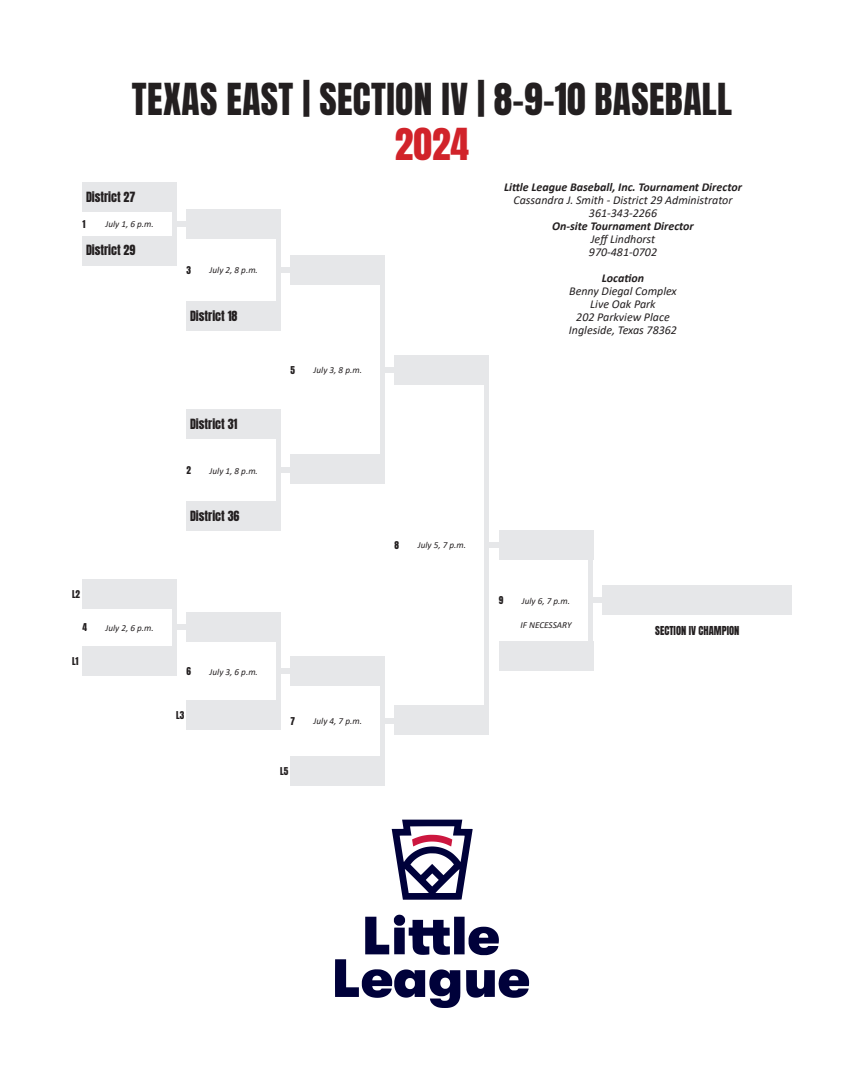
<style>
.page{position:relative;width:864px;height:1080px;background:#fff}
.page>*{position:absolute;margin:0;border:0;box-sizing:border-box;transform-origin:0 0}
.t1{font:37.5px "Anton";letter-spacing:.01em;color:#231f20}
.t2{font:37.5px "Anton";color:#d1232a}
.t3{font:italic 12px "Calibri";color:#231f20}
.t4{font:italic 700 12px "Calibri";color:#231f20}
.t5{font:12px "Anton";color:#231f20}
.t6{font:10.5px "Anton";color:#231f20}
.t7{font:italic 9.2px "Calibri";color:#231f20}
.t8{font:9.2px "Anton";color:#231f20}
</style>
<div class="page">
<svg style="left:392px;top:820px;width:81px;height:80px"></svg>
<svg style="left:335px;top:915px;width:194px;height:93px"></svg>
<div style="left:291px;top:255px;width:94px;height:30px;background:#e6e7e9"></div>
<div style="left:291px;top:454px;width:94px;height:30px;background:#e6e7e9"></div>
<div style="left:385px;top:367px;width:10px;height:6px;background:#e6e7e9"></div>
<div style="left:380px;top:285px;width:5px;height:169px;background:#e6e7e9"></div>
<div style="left:291px;top:756px;width:94px;height:30px;background:#e6e7e9"></div>
<div style="left:291px;top:656px;width:94px;height:30px;background:#e6e7e9"></div>
<div style="left:385px;top:718px;width:10px;height:6px;background:#e6e7e9"></div>
<div style="left:380px;top:686px;width:5px;height:70px;background:#e6e7e9"></div>
<div style="left:82px;top:182px;width:95px;height:30px;background:#e6e7e9"></div>
<div style="left:82px;top:236px;width:95px;height:29px;background:#e6e7e9"></div>
<div style="left:177px;top:221px;width:9px;height:6px;background:#e6e7e9"></div>
<div style="left:172px;top:212px;width:5px;height:24px;background:#e6e7e9"></div>
<div style="left:186px;top:301px;width:95px;height:30px;background:#e6e7e9"></div>
<div style="left:186px;top:209px;width:95px;height:30px;background:#e6e7e9"></div>
<div style="left:281px;top:267px;width:10px;height:6px;background:#e6e7e9"></div>
<div style="left:276px;top:239px;width:5px;height:62px;background:#e6e7e9"></div>
<div style="left:82px;top:646px;width:95px;height:30px;background:#e6e7e9"></div>
<div style="left:82px;top:579px;width:95px;height:30px;background:#e6e7e9"></div>
<div style="left:177px;top:624px;width:9px;height:6px;background:#e6e7e9"></div>
<div style="left:172px;top:609px;width:5px;height:37px;background:#e6e7e9"></div>
<div style="left:186px;top:501px;width:95px;height:30px;background:#e6e7e9"></div>
<div style="left:186px;top:409px;width:95px;height:30px;background:#e6e7e9"></div>
<div style="left:281px;top:467px;width:10px;height:6px;background:#e6e7e9"></div>
<div style="left:276px;top:439px;width:5px;height:62px;background:#e6e7e9"></div>
<div style="left:186px;top:612px;width:95px;height:30px;background:#e6e7e9"></div>
<div style="left:186px;top:700px;width:95px;height:30px;background:#e6e7e9"></div>
<div style="left:281px;top:668px;width:10px;height:6px;background:#e6e7e9"></div>
<div style="left:276px;top:642px;width:5px;height:58px;background:#e6e7e9"></div>
<div style="left:395px;top:355px;width:94px;height:30px;background:#e6e7e9"></div>
<div style="left:395px;top:705px;width:94px;height:30px;background:#e6e7e9"></div>
<div style="left:489px;top:542px;width:10px;height:6px;background:#e6e7e9"></div>
<hr style="left:485px;top:385px;width:4px;height:320px;background:#e6e7e9">
<div style="left:603px;top:586px;width:189px;height:29px;background:#e6e7e9"></div>
<div style="left:499px;top:530px;width:94px;height:30px;background:#e6e7e9"></div>
<div style="left:499px;top:641px;width:94px;height:30px;background:#e6e7e9"></div>
<div style="left:593px;top:598px;width:10px;height:5px;background:#e6e7e9"></div>
<hr style="left:589px;top:560px;width:4px;height:81px;background:#e6e7e9">
<p class="t1" style="left:132px;top:80px;width:602px">TEXAS EAST | SECTION IV | 8-9-10 BASEBALL</p>
<p class="t2" style="left:395px;top:125px;width:76px">2024</p>
<p class="t4" style="left:504px;top:178px;width:239px">Little League Baseball, Inc. Tournament Director</p>
<p class="t3" style="left:513px;top:191px;width:221px">Cassandra J. Smith - District 29 Administrator</p>
<p class="t3" style="left:589px;top:204px;width:70px">361-343-2266</p>
<p class="t4" style="left:552px;top:217px;width:143px">On-site Tournament Director</p>
<p class="t3" style="left:591px;top:230px;width:66px">Jeff Lindhorst</p>
<p class="t3" style="left:589px;top:243px;width:70px">970-481-0702</p>
<p class="t4" style="left:602px;top:269px;width:44px">Location</p>
<p class="t3" style="left:569px;top:282px;width:109px">Benny Diegal Complex</p>
<p class="t3" style="left:590px;top:295px;width:67px">Live Oak Park</p>
<p class="t3" style="left:576px;top:308px;width:95px">202 Parkview Place</p>
<p class="t3" style="left:569px;top:321px;width:110px">Ingleside, Texas 78362</p>
<p class="t7" style="left:314px;top:364px;width:50px">July 3, 8 p.m.</p>
<p class="t5" style="left:86px;top:190px;width:51px">District 27</p>
<p class="t8" style="left:82px;top:219px;width:5px">1</p>
<p class="t7" style="left:106px;top:218px;width:50px">July 1, 6 p.m.</p>
<p class="t5" style="left:86px;top:244px;width:51px">District 29</p>
<p class="t8" style="left:186px;top:265px;width:6px">3</p>
<p class="t7" style="left:210px;top:264px;width:50px">July 2, 8 p.m.</p>
<p class="t5" style="left:190px;top:310px;width:49px">District 18</p>
<p class="t8" style="left:291px;top:365px;width:6px">5</p>
<p class="t5" style="left:190px;top:417px;width:49px">District 31</p>
<p class="t8" style="left:186px;top:465px;width:6px">2</p>
<p class="t7" style="left:210px;top:464px;width:50px">July 1, 8 p.m.</p>
<p class="t5" style="left:190px;top:510px;width:51px">District 36</p>
<p class="t8" style="left:72px;top:589px;width:10px">L2</p>
<p class="t8" style="left:82px;top:623px;width:6px">4</p>
<p class="t7" style="left:106px;top:621px;width:50px">July 2, 6 p.m.</p>
<p class="t8" style="left:72px;top:656px;width:8px">L1</p>
<p class="t8" style="left:186px;top:667px;width:6px">6</p>
<p class="t8" style="left:176px;top:711px;width:10px">L3</p>
<p class="t7" style="left:210px;top:665px;width:50px">July 3, 6 p.m.</p>
<p class="t8" style="left:291px;top:716px;width:6px">7</p>
<p class="t8" style="left:280px;top:766px;width:10px">L5</p>
<p class="t7" style="left:314px;top:715px;width:50px">July 4, 7 p.m.</p>
<p class="t8" style="left:395px;top:540px;width:6px">8</p>
<p class="t7" style="left:418px;top:539px;width:50px">July 5, 7 p.m.</p>
<p class="t8" style="left:499px;top:596px;width:6px">9</p>
<p class="t7" style="left:522px;top:595px;width:50px">July 6, 7 p.m.</p>
<p class="t7" style="left:521px;top:618px;width:52px">IF NECESSARY</p>
<p class="t6" style="left:655px;top:625px;width:86px">SECTION IV CHAMPION</p>
</div>
